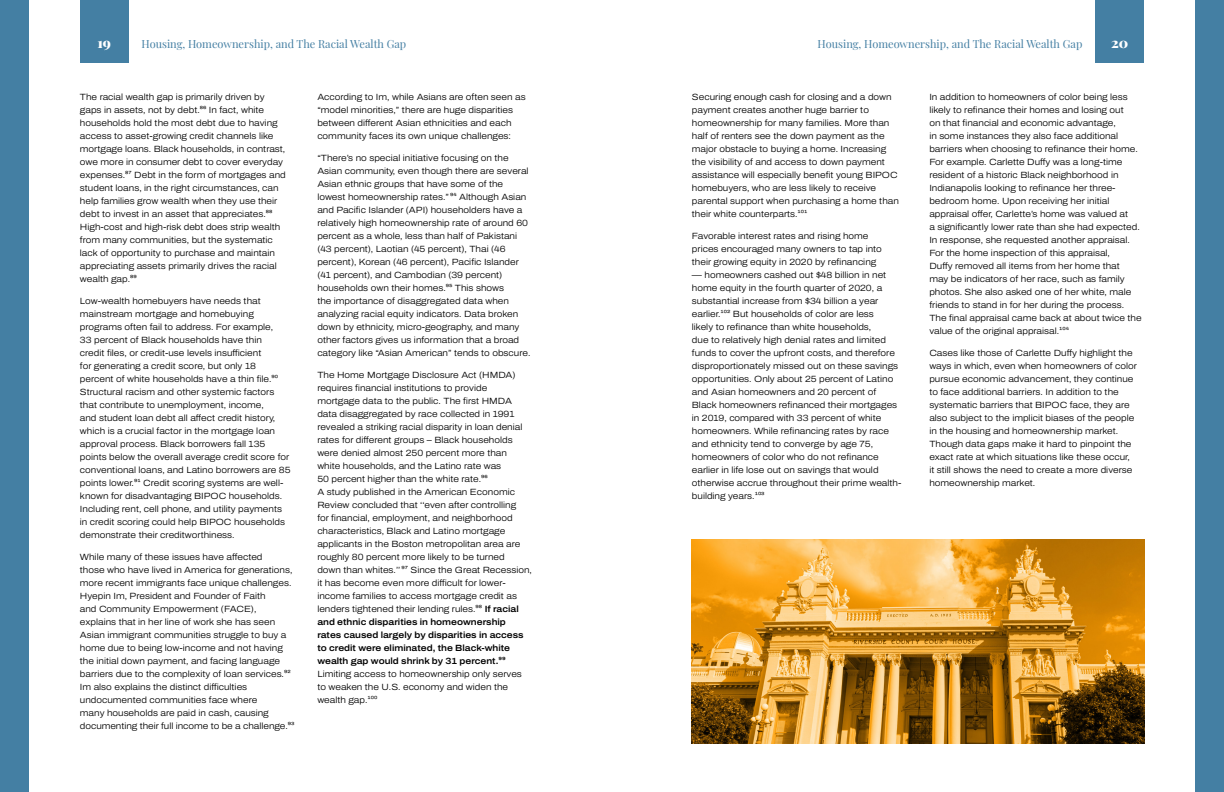
<style>
.page{position:relative;width:1224px;height:792px;background:#fff}
.page>*{position:absolute;margin:0;border:0;box-sizing:border-box;transform-origin:0 0}
.t1{font:900 14px "Playfair Display";color:#fff}
.t2{font:11px "Playfair Display";color:#447fa3}
.t3{font:300 9px/13px "Archivo Semi Expanded";color:#000}
.s1{font-weight:600}
</style>
<div class="page">
<div style="left:80px;top:0;width:48px;height:63px;background:#447fa3"></div>
<div style="left:1096px;top:0;width:48px;height:63px;background:#447fa3"></div>
<div style="left:0;top:0;width:29px;height:792px;background:#447fa3"></div>
<div style="left:1195px;top:0;width:29px;height:792px;background:#447fa3"></div>
<img style="left:692px;top:539px;width:452px;height:205px">
<h1 class="t1" style="left:97px;top:32px;width:15px">19</h1>
<p class="t2" style="left:142px;top:35px;width:266px">Housing, Homeownership, and The Racial Wealth Gap</p>
<p class="t2" style="left:818px;top:35px;width:266px">Housing, Homeownership, and The Racial Wealth Gap</p>
<h1 class="t1" style="left:1111px;top:32px;width:19px">20</h1>
<p class="t3" style="left:80px;top:91px;width:207px">The racial wealth gap is primarily driven by gaps in assets, not by debt.⁸⁶ In fact, white households hold the most debt due to having access to asset-growing credit channels like mortgage loans. Black households, in contrast, owe more in consumer debt to cover everyday expenses.⁸⁷ Debt in the form of mortgages and student loans, in the right circumstances, can help families grow wealth when they use their debt to invest in an asset that appreciates.⁸⁸<br>High-cost and high-risk debt does strip wealth from many communities, but the systematic lack of opportunity to purchase and maintain appreciating assets primarily drives the racial wealth gap.⁸⁹</p>
<p class="t3" style="left:80px;top:295px;width:212px">Low-wealth homebuyers have needs that mainstream mortgage and homebuying programs often fail to address. For example,<br>33 percent of Black households have thin<br>credit files, or credit-use levels insufficient<br>for generating a credit score, but only 18 percent of white households have a thin file.⁹⁰<br>Structural racism and other systemic factors that contribute to unemployment, income,<br>and student loan debt all affect credit history, which is a crucial factor in the mortgage loan approval process. Black borrowers fall 135 points below the overall average credit score for conventional loans, and Latino borrowers are 85 points lower.⁹¹ Credit scoring systems are well&shy;known for disadvantaging BIPOC households.<br>Including rent, cell phone, and utility payments in credit scoring could help BIPOC households demonstrate their creditworthiness.</p>
<p class="t3" style="left:80px;top:550px;width:216px">While many of these issues have affected<br>those who have lived in America for generations, more recent immigrants face unique challenges.<br>Hyepin Im, President and Founder of Faith<br>and Community Empowerment (FACE), explains that in her line of work she has seen Asian immigrant communities struggle to buy a home due to being low-income and not having the initial down payment, and facing language barriers due to the complexity of loan services.⁹²<br>Im also explains the distinct difficulties undocumented communities face where<br>many households are paid in cash, causing documenting their full income to be a challenge.⁹³</p>
<p class="t3" style="left:317px;top:90px;width:210px">According to Im, while Asians are often seen as “model minorities,” there are huge disparities between different Asian ethnicities and each community faces its own unique challenges:</p>
<p class="t3" style="left:317px;top:151px;width:215px">“There’s no special initiative focusing on the Asian community, even though there are several Asian ethnic groups that have some of the lowest homeownership rates.”⁹⁴ Although Asian and Pacific Islander (API) householders have a relatively high homeownership rate of around 60 percent as a whole, less than half of Pakistani (43 percent), Laotian (45 percent), Thai (46 percent), Korean (46 percent), Pacific Islander (41 percent), and Cambodian (39 percent) households own their homes.⁹⁵ This shows<br>the importance of disaggregated data when analyzing racial equity indicators. Data broken down by ethnicity, micro-geography, and many other factors gives us information that a broad category like “Asian American” tends to obscure.</p>
<p class="t3" style="left:317px;top:368px;width:216px">The Home Mortgage Disclosure Act (HMDA) requires financial institutions to provide mortgage data to the public. The first HMDA data disaggregated by race collected in 1991 revealed a striking racial disparity in loan denial rates for different groups – Black households were denied almost 250 percent more than white households, and the Latino rate was<br>50 percent higher than the white rate.⁹⁶<br>A study published in the American Economic Review concluded that ‘‘even after controlling<br>for financial, employment, and neighborhood characteristics, Black and Latino mortgage applicants in the Boston metropolitan area are roughly 80 percent more likely to be turned<br>down than whites.’’⁹⁷ Since the Great Recession, it has become even more difficult for lower&shy;income families to access mortgage credit as lenders tightened their lending rules.⁹⁸ <span class="s1">If racial and ethnic disparities in homeownership rates caused largely by disparities in access to credit were eliminated, the Black-white wealth gap would shrink by 31 percent.⁹⁹</span></p>
<p class="t3" style="left:317px;top:667px;width:206px">Limiting access to homeownership only serves to weaken the U.S. economy and widen the wealth gap.¹⁰⁰</p>
<p class="t3" style="left:692px;top:90px;width:208px">Securing enough cash for closing and a down payment creates another huge barrier to homeownership for many families. More than half of renters see the down payment as the major obstacle to buying a home. Increasing the visibility of and access to down payment assistance will especially benefit young BIPOC homebuyers, who are less likely to receive parental support when purchasing a home than their white counterparts.¹⁰¹</p>
<p class="t3" style="left:692px;top:229px;width:191px">Favorable interest rates and rising home prices encouraged many owners to tap into their growing equity in 2020 by refinancing</p>
<p class="t3" style="left:692px;top:268px;width:211px">— homeowners cashed out $48 billion in net home equity in the fourth quarter of 2020, a substantial increase from $34 billion a year earlier.¹⁰² But households of color are less<br>likely to refinance than white households,<br>due to relatively high denial rates and limited funds to cover the upfront costs, and therefore disproportionately missed out on these savings opportunities. Only about 25 percent of Latino and Asian homeowners and 20 percent of Black homeowners refinanced their mortgages in 2019, compared with 33 percent of white homeowners. While refinancing rates by race and ethnicity tend to converge by age 75, homeowners of color who do not refinance earlier in life lose out on savings that would otherwise accrue throughout their prime wealth&shy;building years.¹⁰³</p>
<p class="t3" style="left:929px;top:90px;width:214px">In addition to homeowners of color being less likely to refinance their homes and losing out<br>on that financial and economic advantage,<br>in some instances they also face additional barriers when choosing to refinance their home.<br>For example. Carlette Duffy was a long-time resident of a historic Black neighborhood in Indianapolis looking to refinance her three&shy;bedroom home. Upon receiving her initial appraisal offer, Carlette’s home was valued at<br>a significantly lower rate than she had expected.<br>In response, she requested another appraisal.<br>For the home inspection of this appraisal,<br>Duffy removed all items from her home that<br>may be indicators of her race, such as family photos. She also asked one of her white, male friends to stand in for her during the process.<br>The final appraisal came back at about twice the value of the original appraisal.¹⁰⁴</p>
<p class="t3" style="left:929px;top:346px;width:209px">Cases like those of Carlette Duffy highlight the ways in which, even when homeowners of color pursue economic advancement, they continue to face additional barriers. In addition to the systematic barriers that BIPOC face, they are also subject to the implicit biases of the people in the housing and homeownership market.<br>Though data gaps make it hard to pinpoint the exact rate at which situations like these occur, it still shows the need to create a more diverse homeownership market.</p>
</div>
